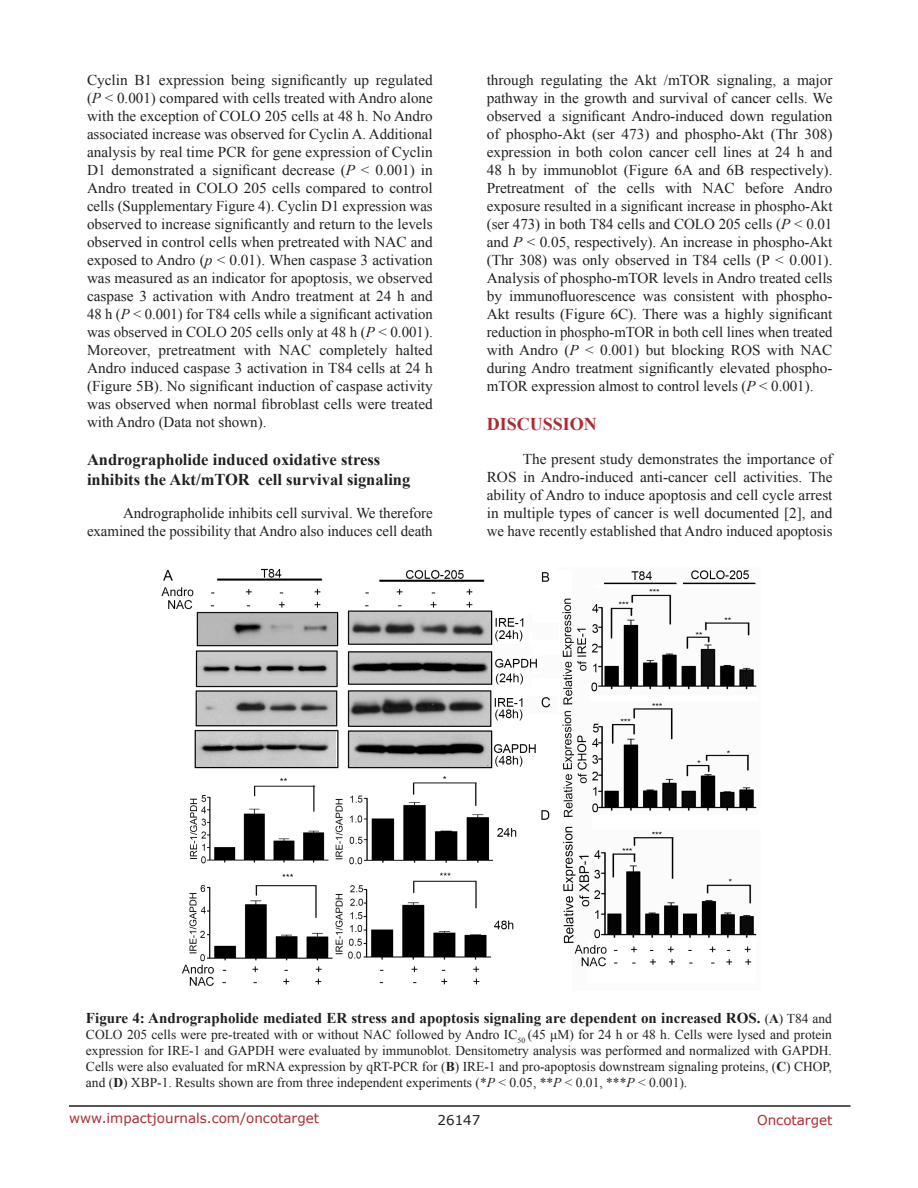
<style>
.page{position:relative;width:918px;height:1188px;background:#fff}
.page>*{position:absolute;margin:0;border:0;box-sizing:border-box;transform-origin:0 0}
.Heading{font:700 18px "Times New Roman";color:#ac2b31}
.SubHeading_middle{font:700 16.5px/19.8px "Times New Roman";color:#231f20}
.BodyText{font:15px/18px "Times New Roman";letter-spacing:-.005em;color:#231f20;text-align:justify}
.FigureText{font:700 15px "Times New Roman";color:#231f20}
.FigureText-2{font:13.5px/16.2px "Times New Roman";color:#231f20;text-align:justify}
.t1{font:13.5px "Verdana";color:#ac2b31}
.t2{font:13.5px "Verdana";color:#231f20}
.s1{font-style:italic}
.s2{font-weight:400;font-size:13.5px}
.s3{font-size:13.5px}
.s4{font-weight:700}
</style>
<div class="page">
<hr style="left:69px;top:1105px;width:781px;height:2px;background:#231f20">
<img style="left:161px;top:568px;width:596px;height:418px">
<p class="BodyText" style="left:87px;top:71px;width:347px">Cyclin B1 expression being significantly up regulated (<span class="s1">P</span> &lt; 0.001) compared with cells treated with Andro alone with the exception of COLO 205 cells at 48 h. No Andro associated increase was observed for Cyclin A. Additional analysis by real time PCR for gene expression of Cyclin D1 demonstrated a significant decrease (<span class="s1">P</span> &lt; 0.001) in Andro treated in COLO 205 cells compared to control cells (Supplementary Figure 4). Cyclin D1 expression was observed to increase significantly and return to the levels observed in control cells when pretreated with NAC and exposed to Andro (<span class="s1">p</span> &lt; 0.01). When caspase 3 activation was measured as an indicator for apoptosis, we observed caspase 3 activation with Andro treatment at 24 h and 48 h (<span class="s1">P</span> &lt; 0.001) for T84 cells while a significant activation was observed in COLO 205 cells only at 48 h (<span class="s1">P</span> &lt; 0.001).<br>Moreover, pretreatment with NAC completely halted Andro induced caspase 3 activation in T84 cells at 24 h (Figure 5B). No significant induction of caspase activity was observed when normal fibroblast cells were treated with Andro (Data not shown).</p>
<p class="SubHeading_middle" style="left:87px;top:449px;width:325px">Andrographolide induced oxidative stress inhibits the Akt/mTOR cell survival signaling</p>
<p class="BodyText" style="left:87px;top:504px;width:347px;text-align:right">Andrographolide inhibits cell survival. We therefore examined the possibility that Andro also induces cell death</p>
<p class="BodyText" style="left:487px;top:71px;width:347px">through regulating the Akt /mTOR signaling, a major pathway in the growth and survival of cancer cells. We observed a significant Andro-induced down regulation of phospho-Akt (ser 473) and phospho-Akt (Thr 308) expression in both colon cancer cell lines at 24 h and 48 h by immunoblot (Figure 6A and 6B respectively).<br>Pretreatment of the cells with NAC before Andro exposure resulted in a significant increase in phospho-Akt (ser 473) in both T84 cells and COLO 205 cells (<span class="s1">P</span> &lt; 0.01 and <span class="s1">P</span> &lt; 0.05, respectively). An increase in phospho-Akt (Thr 308) was only observed in T84 cells (P &lt; 0.001).<br>Analysis of phospho-mTOR levels in Andro treated cells by immunofluorescence was consistent with phospho-Akt results (Figure 6C). There was a highly significant reduction in phospho-mTOR in both cell lines when treated with Andro (<span class="s1">P</span> &lt; 0.001) but blocking ROS with NAC during Andro treatment significantly elevated phospho&shy;mTOR expression almost to control levels (<span class="s1">P</span> &lt; 0.001).</p>
<p class="Heading" style="left:487px;top:411px;width:112px">DISCUSSION</p>
<p class="BodyText" style="left:487px;top:450px;width:347px;text-indent:36px">The present study demonstrates the importance of ROS in Andro-induced anti-cancer cell activities. The ability of Andro to induce apoptosis and cell cycle arrest in multiple types of cancer is well documented [2], and we have recently established that Andro induced apoptosis</p>
<p class="FigureText" style="left:86px;top:1007px;width:748px">Figure 4: Andrographolide mediated ER stress and apoptosis signaling are dependent on increased ROS. <span class="s2">(</span><span class="s3">A</span><span class="s2">) T84 and</span></p>
<p class="FigureText-2" style="left:86px;top:1026px;width:748px">COLO 205 cells were pre-treated with or without NAC followed by Andro IC<sub>50</sub> (45 μM) for 24 h or 48 h. Cells were lysed and protein expression for IRE-1 and GAPDH were evaluated by immunoblot. Densitometry analysis was performed and normalized with GAPDH.<br>Cells were also evaluated for mRNA expression by qRT-PCR for (<span class="s4">B</span>) IRE-1 and pro-apoptosis downstream signaling proteins, (<span class="s4">C</span>) CHOP, and (<span class="s4">D</span>) XBP-1. Results shown are from three independent experiments (*<span class="s1">P</span> &lt; 0.05, **<span class="s1">P</span> &lt; 0.01, ***<span class="s1">P</span> &lt; 0.001).</p>
<p class="t1" style="left:69px;top:1109px;width:252px">www.impactjournals.com/oncotarget</p>
<p class="t2" style="left:438px;top:1111px;width:44px">26147</p>
<p class="t1" style="left:757px;top:1111px;width:77px">Oncotarget</p>
</div>
